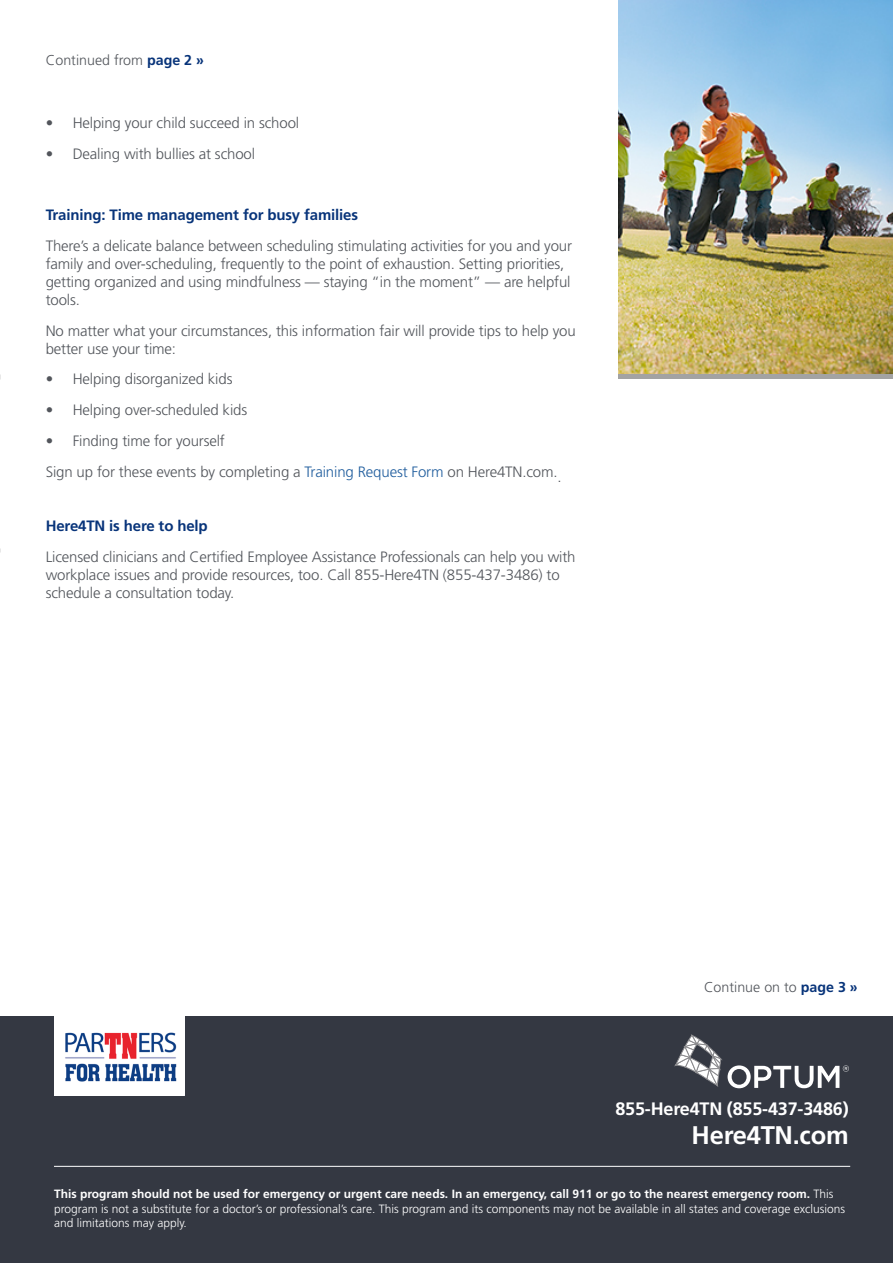
<style>
.page{position:relative;width:893px;height:1263px;background:#fff}
.page>*{position:absolute;margin:0;border:0;box-sizing:border-box;transform-origin:0 0}
.t1{font:700 25.5px "Frutiger LT Std";letter-spacing:-.01em;color:#fff}
.t2{font:700 18px "Frutiger LT Std";letter-spacing:-.01em;color:#fff}
.t3{font:300 15px/18px "Frutiger LT Std";letter-spacing:-.01em;color:#52555b}
.t4{font:700 15px "Frutiger LT Std";letter-spacing:-.01em;color:#08347a}
.t5{font:300 14.25px "Frutiger LT Std";color:#52555b}
.t6{font:300 12px/14.4px "Frutiger LT Std";color:#fff}
.s1{font-weight:700;color:#08347a}
.s2{color:#215e9e}
.s3{font-weight:700}
</style>
<div class="page">
<img style="left:619px;top:0;width:274px;height:374px">
<div style="left:0;top:1016px;width:893px;height:247px;background:#343842"></div>
<hr style="left:54px;top:1166px;width:796px;height:1px;background:#fff">
<img style="left:54px;top:1016px;width:130px;height:79px">
<svg style="left:675px;top:1034px;width:47px;height:52px"></svg>
<svg style="left:728px;top:1065px;width:121px;height:23px"></svg>
<hr style="left:619px;top:375px;width:274px;height:4px;background:#a3a3a3">
<p class="t5" style="left:46px;top:52px;width:160px">Continued from <span class="s1">page 2 »</span></p>
<p class="t3" style="left:46px;top:114px;width:255px">• Helping your child succeed in school</p>
<p class="t3" style="left:46px;top:145px;width:211px">• Dealing with bullies at school</p>
<p class="t4" style="left:46px;top:206px;width:314px">Training: Time management for busy families</p>
<p class="t3" style="left:46px;top:237px;width:528px">There’s a delicate balance between scheduling stimulating activities for you and your family and over-scheduling, frequently to the point of exhaustion. Setting priorities, getting organized and using mindfulness — staying “in the moment” — are helpful tools.</p>
<p class="t3" style="left:46px;top:322px;width:532px">No matter what your circumstances, this information fair will provide tips to help you better use your time:</p>
<p class="t3" style="left:46px;top:370px;width:188px">• Helping disorganized kids</p>
<p class="t3" style="left:46px;top:401px;width:203px">• Helping over-scheduled kids</p>
<p class="t3" style="left:46px;top:425px;width:517px;line-height:31.5px">• Finding time for yourself<br>Sign up for these events by completing a <span class="s2">Training Request Form</span> on Here4TN.com..</p>
<p class="t4" style="left:46px;top:517px;width:164px">Here4TN is here to help</p>
<p class="t3" style="left:46px;top:548px;width:531px">Licensed clinicians and Certified Employee Assistance Professionals can help you with workplace issues and provide resources, too. Call 855-Here4TN (855-437-3486) to schedule a consultation today.</p>
<p class="t5" style="left:704px;top:979px;width:155px">Continue on to <span class="s1">page 3 »</span></p>
<p class="t2" style="left:615px;top:1098px;width:235px">855-Here4TN (855-437-3486)</p>
<h1 class="t1" style="left:692px;top:1120px;width:159px">Here4TN.com</h1>
<p class="t6" style="left:54px;top:1187px;width:793px"><span class="s3">This program should not be used for emergency or urgent care needs. In an emergency, call 911 or go to the nearest emergency room.</span> This program is not a substitute for a doctor’s or professional’s care. This program and its components may not be available in all states and coverage exclusions and limitations may apply.</p>
</div>
